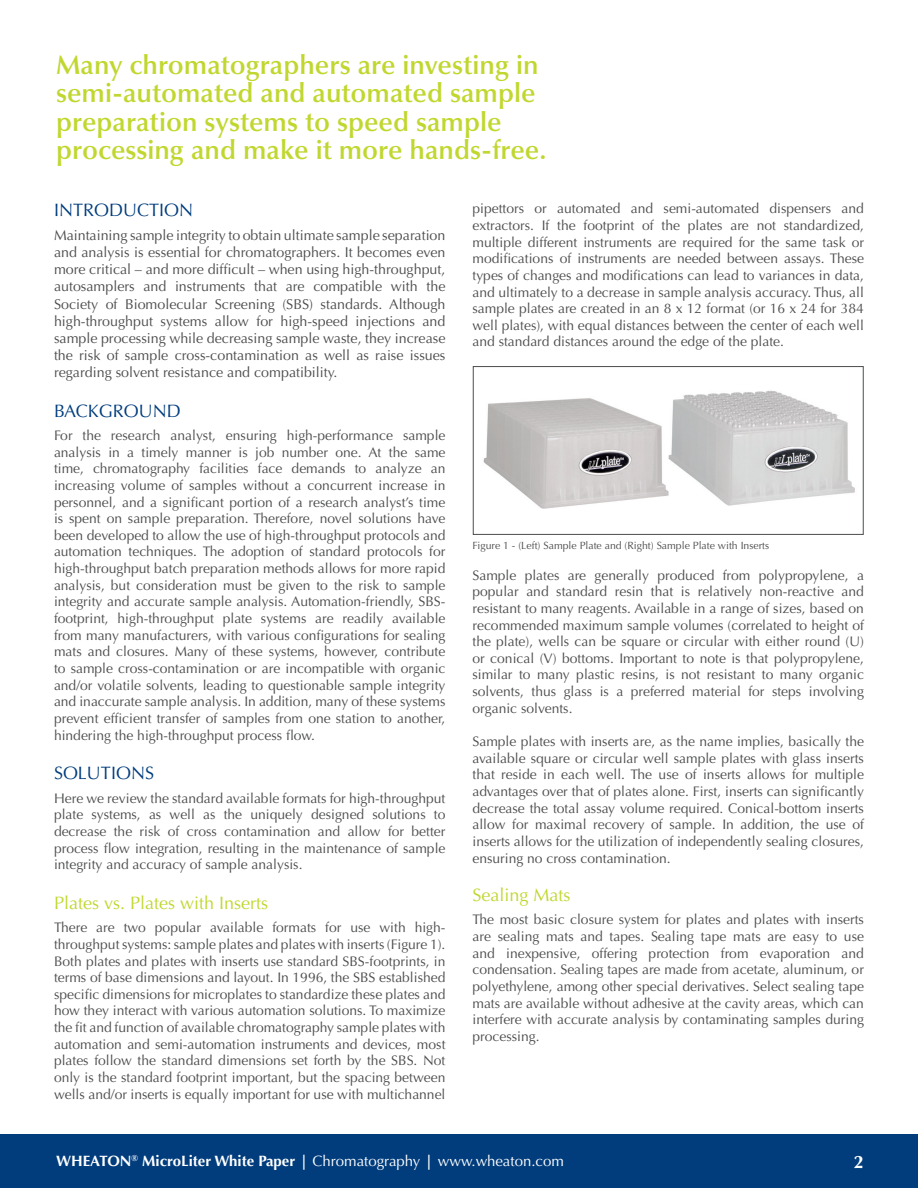
<style>
.page{position:relative;width:918px;height:1188px;background:#fff}
.page>*{position:absolute;margin:0;border:0;box-sizing:border-box;transform-origin:0 0}
.t1{font:600 27px/28.5px "Optima";color:#c1d72f}
.t2{font:18px "Optima";color:#c1d72f}
.t3{font:18px "Optima";color:#013d7d}
.t4{font:700 18px "Optima";color:#fff}
.t5{font:700 15px "Optima";color:#fff}
.t6{font:14.25px/17.1px "Optima";color:#4b4c4d;text-align:justify}
.t7{font:13.8px/16.6px "Optima";color:#4b4c4d;text-align:justify}
.t8{font:10.5px "Optima";color:#4b4c4d}
.s1{font-weight:400}
</style>
<div class="page">
<div style="left:0;top:1134px;width:918px;height:54px;background:#013d7d"></div>
<img style="left:483px;top:390px;width:372px;height:119px">
<div style="left:473px;top:366px;width:390px;height:169px;border:1px solid #4b4c4d"></div>
<p class="t1" style="left:56px;top:51px;width:492px">Many chromatographers are investing in semi-automated and automated sample preparation systems to speed sample processing and make it more hands-free.</p>
<p class="t3" style="left:54px;top:200px;width:141px">INTRODUCTION</p>
<p class="t6" style="left:54px;top:227px;width:393px">Maintaining sample integrity to obtain ultimate sample separation and analysis is essential for chromatographers. It becomes even more critical – and more difficult – when using high-throughput, autosamplers and instruments that are compatible with the Society of Biomolecular Screening (SBS) standards. Although high-throughput systems allow for high-speed injections and sample processing while decreasing sample waste, they increase the risk of sample cross-contamination as well as raise issues regarding solvent resistance and compatibility.</p>
<p class="t3" style="left:54px;top:400px;width:128px">BACKGROUND</p>
<p class="t7" style="left:54px;top:427px;width:393px">For the research analyst, ensuring high-performance sample analysis in a timely manner is job number one. At the same time, chromatography facilities face demands to analyze an increasing volume of samples without a concurrent increase in personnel, and a significant portion of a research analyst’s time is spent on sample preparation. Therefore, novel solutions have been developed to allow the use of high-throughput protocols and automation techniques. The adoption of standard protocols for high-throughput batch preparation methods allows for more rapid analysis, but consideration must be given to the risk to sample integrity and accurate sample analysis. Automation-friendly, SBS&shy;footprint, high-throughput plate systems are readily available from many manufacturers, with various configurations for sealing mats and closures. Many of these systems, however, contribute to sample cross-contamination or are incompatible with organic and/or volatile solvents, leading to questionable sample integrity and inaccurate sample analysis. In addition, many of these systems prevent efficient transfer of samples from one station to another, hindering the high-throughput process flow.</p>
<p class="t3" style="left:54px;top:763px;width:102px">SOLUTIONS</p>
<p class="t7" style="left:54px;top:790px;width:393px">Here we review the standard available formats for high-throughput plate systems, as well as the uniquely designed solutions to decrease the risk of cross contamination and allow for better process flow integration, resulting in the maintenance of sample integrity and accuracy of sample analysis.</p>
<p class="t2" style="left:54px;top:892px;width:216px">Plates vs. Plates with Inserts</p>
<p class="t7" style="left:54px;top:919px;width:393px">There are two popular available formats for use with high&shy;throughput systems: sample plates and plates with inserts (Figure 1).<br>Both plates and plates with inserts use standard SBS-footprints, in terms of base dimensions and layout. In 1996, the SBS established specific dimensions for microplates to standardize these plates and how they interact with various automation solutions. To maximize the fit and function of available chromatography sample plates with automation and semi-automation instruments and devices, most plates follow the standard dimensions set forth by the SBS. Not only is the standard footprint important, but the spacing between wells and/or inserts is equally important for use with multichannel</p>
<p class="t7" style="left:472px;top:200px;width:393px">pipettors or automated and semi-automated dispensers and extractors. If the footprint of the plates are not standardized, multiple different instruments are required for the same task or modifications of instruments are needed between assays. These types of changes and modifications can lead to variances in data, and ultimately to a decrease in sample analysis accuracy. Thus, all sample plates are created in an 8 x 12 format (or 16 x 24 for 384 well plates), with equal distances between the center of each well and standard distances around the edge of the plate.</p>
<p class="t8" style="left:472px;top:539px;width:298px">Figure 1 - (Left) Sample Plate and (Right) Sample Plate with Inserts</p>
<p class="t7" style="left:472px;top:567px;width:393px">Sample plates are generally produced from polypropylene, a popular and standard resin that is relatively non-reactive and resistant to many reagents. Available in a range of sizes, based on recommended maximum sample volumes (correlated to height of the plate), wells can be square or circular with either round (U) or conical (V) bottoms. Important to note is that polypropylene, similar to many plastic resins, is not resistant to many organic solvents, thus glass is a preferred material for steps involving organic solvents.</p>
<p class="t7" style="left:472px;top:733px;width:393px">Sample plates with inserts are, as the name implies, basically the available square or circular well sample plates with glass inserts that reside in each well. The use of inserts allows for multiple advantages over that of plates alone. First, inserts can significantly decrease the total assay volume required. Conical-bottom inserts allow for maximal recovery of sample. In addition, the use of inserts allows for the utilization of independently sealing closures, ensuring no cross contamination.</p>
<p class="t2" style="left:472px;top:884px;width:100px">Sealing Mats</p>
<p class="t7" style="left:472px;top:911px;width:393px">The most basic closure system for plates and plates with inserts are sealing mats and tapes. Sealing tape mats are easy to use and inexpensive, offering protection from evaporation and condensation. Sealing tapes are made from acetate, aluminum, or polyethylene, among other special derivatives. Select sealing tape mats are available without adhesive at the cavity areas, which can interfere with accurate analysis by contaminating samples during processing.</p>
<p class="t5" style="left:56px;top:1152px;width:509px">WHEATON<sup>®</sup> MicroLiter White Paper | <span class="s1">Chromatography</span> | <span class="s1">www.wheaton.com</span></p>
<p class="t4" style="left:854px;top:1151px;width:12px">2</p>
</div>
